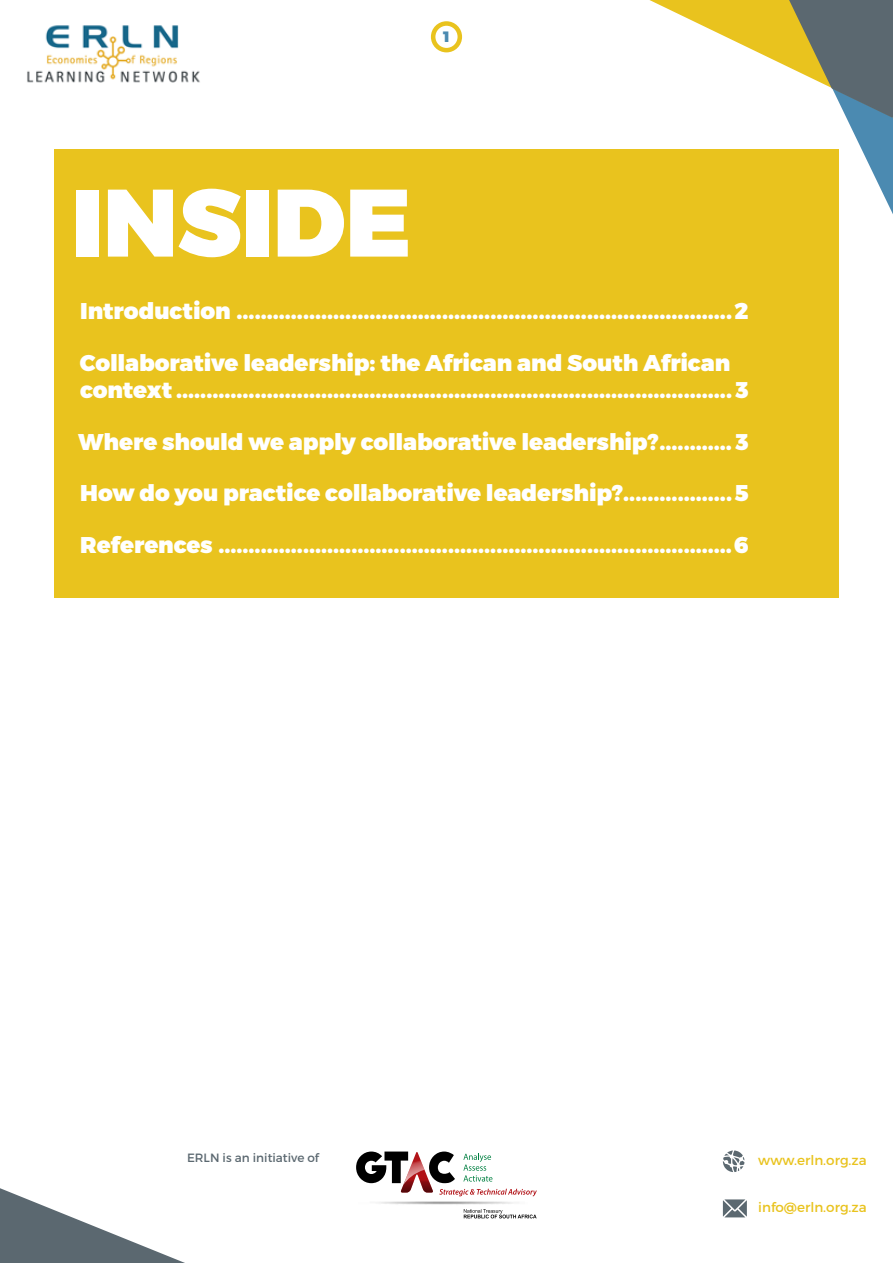
<style>
.page{position:relative;width:893px;height:1263px;background:#fff}
.page>*{position:absolute;margin:0;border:0;box-sizing:border-box;transform-origin:0 0}
.t1{font:900 95.55px "Montserrat";color:#fff}
.t2{font:900 22.8px/27.3px "Montserrat";letter-spacing:-.005em;color:#fff}
.t3{font:900 15px "Montserrat";color:#4b8ab1}
.t4{font:13.5px "Montserrat";color:#e9c31e}
.t5{font:12px "Montserrat";color:#5b6870}
</style>
<div class="page">
<img style="left:27px;top:25px;width:173px;height:58px">
<svg style="left:464px;top:1209px;width:73px;height:9px"></svg>
<svg style="left:356px;top:1151px;width:181px;height:45px"></svg>
<svg style="left:723px;top:1199px;width:24px;height:18px"></svg>
<svg style="left:723px;top:1150px;width:21px;height:22px"></svg>
<svg style="left:649px;top:0;width:244px;height:214px"></svg>
<svg style="left:0;top:1188px;width:185px;height:75px"></svg>
<div style="left:431px;top:21px;width:31px;height:31px;border:4px solid #e9c31e;border-radius:50%"></div>
<div style="left:54px;top:149px;width:785px;height:448px;background:#e9c31e"></div>
<p class="t3" style="left:443px;top:27px;width:8px">1</p>
<h1 class="t1" style="left:71px;top:163px;width:341px">INSIDE</h1>
<p class="t2" style="left:80px;top:298px;width:669px">Introduction ..................................................................................2</p>
<p class="t2" style="left:80px;top:350px;width:670px">Collaborative leadership: the African and South African context ............................................................................................ 3</p>
<p class="t2" style="left:78px;top:429px;width:672px">Where should we apply collaborative leadership?............ 3</p>
<p class="t2" style="left:80px;top:480px;width:670px">How do you practice collaborative leadership?..................5</p>
<p class="t2" style="left:80px;top:532px;width:670px">References .....................................................................................6</p>
<p class="t5" style="left:187px;top:1150px;width:133px">ERLN is an initiative of</p>
<p class="t4" style="left:758px;top:1151px;width:110px">www.erln.org.za</p>
<p class="t4" style="left:758px;top:1198px;width:110px">info@erln.org.za</p>
</div>
